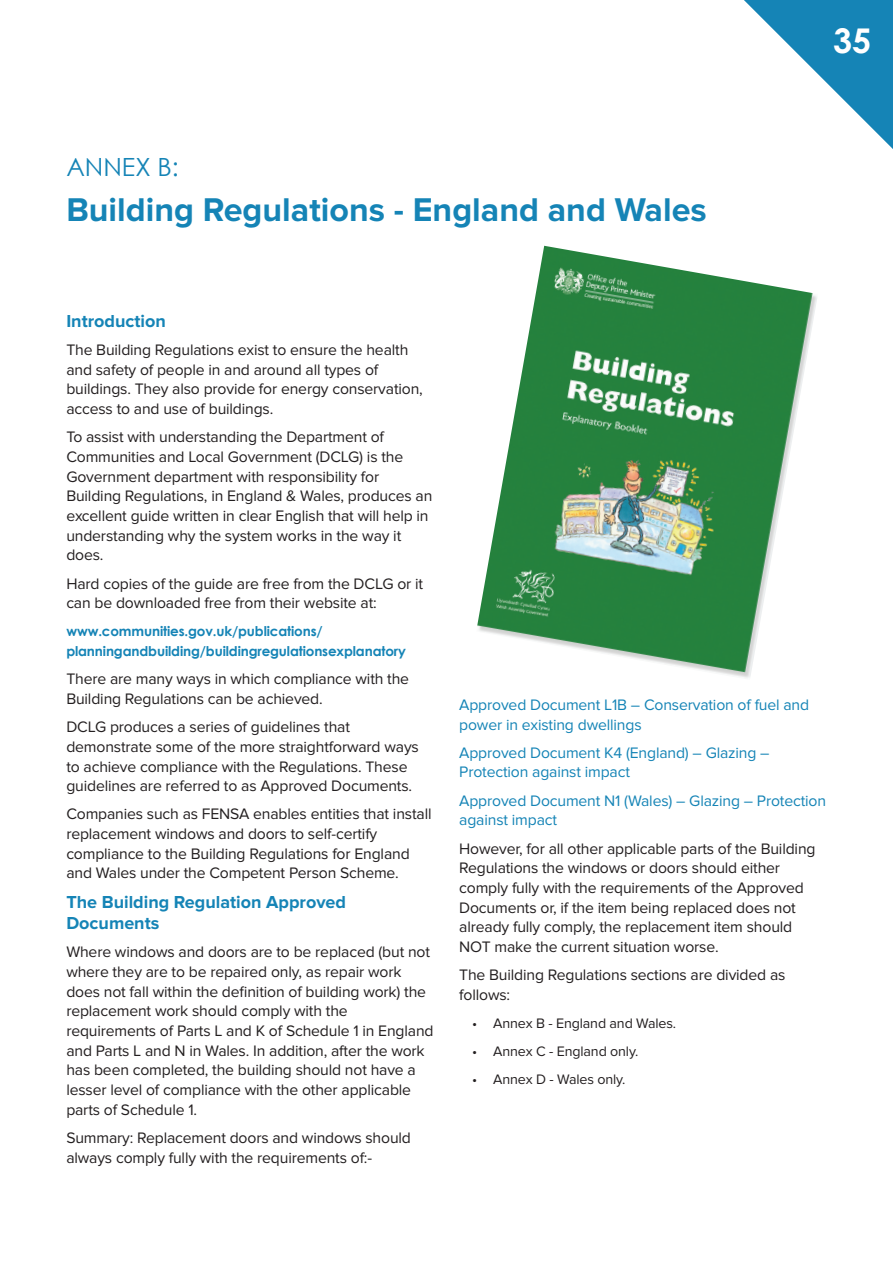
<style>
.page{position:relative;width:893px;height:1263px;background:#fff}
.page>*{position:absolute;margin:0;border:0;box-sizing:border-box;transform-origin:0 0}
.t1{font:700 34.05px "Proxima Nova";color:#1584b6}
.t2{font:700 34.05px "Century Gothic";color:#fff}
.t3{font:25.05px "Century Gothic";color:#1584b6}
.t4{font:700 18px/21px "Proxima Nova";color:#1584b6}
.t5{font:15.75px/19.6px "Proxima Nova";letter-spacing:-.01em;color:#231f20}
.t6{font:15.75px/19.6px "Proxima Nova";letter-spacing:-.01em;color:#1584b6}
.t7{font:14.25px "Proxima Nova";letter-spacing:-.01em;color:#231f20}
.t8{font:700 13.5px/19.6px "Century Gothic";letter-spacing:-.01em;color:#1584b6}
</style>
<div class="page">
<svg style="left:744px;top:0;width:149px;height:149px"></svg>
<img style="left:477px;top:246px;width:340px;height:432px">
<h1 class="t2" style="left:833px;top:15px;width:40px">35</h1>
<h2 class="t3" style="left:66px;top:150px;width:114px">ANNEX B:</h2>
<h1 class="t1" style="left:66px;top:190px;width:642px">Building Regulations - England and Wales</h1>
<p class="t4" style="left:66px;top:311px;width:101px">Introduction</p>
<p class="t5" style="left:66px;top:340px;width:358px">The Building Regulations exist to ensure the health and safety of people in and around all types of buildings. They also provide for energy conservation, access to and use of buildings.</p>
<p class="t5" style="left:66px;top:427px;width:368px">To assist with understanding the Department of Communities and Local Government (DCLG) is the Government department with responsibility for Building Regulations, in England &amp; Wales, produces an excellent guide written in clear English that will help in understanding why the system works in the way it does.</p>
<p class="t5" style="left:66px;top:574px;width:358px">Hard copies of the guide are free from the DCLG or it can be downloaded free from their website at:</p>
<p class="t8" style="left:66px;top:621px;width:341px">www.communities.gov.uk/publications/ planningandbuilding/buildingregulationsexplanatory</p>
<p class="t5" style="left:66px;top:669px;width:344px">There are many ways in which compliance with the<br>Building Regulations can be achieved.</p>
<p class="t5" style="left:66px;top:717px;width:354px">DCLG produces a series of guidelines that demonstrate some of the more straightforward ways to achieve compliance with the Regulations. These guidelines are referred to as Approved Documents.</p>
<p class="t5" style="left:66px;top:804px;width:367px">Companies such as FENSA enables entities that install replacement windows and doors to self-certify compliance to the Building Regulations for England and Wales under the Competent Person Scheme.</p>
<p class="t4" style="left:66px;top:892px;width:281px">The Building Regulation Approved<br>Documents</p>
<p class="t5" style="left:66px;top:942px;width:369px">Where windows and doors are to be replaced (but not where they are to be repaired only, as repair work does not fall within the definition of building work) the replacement work should comply with the requirements of Parts L and K of Schedule 1 in England and Parts L and N in Wales. In addition, after the work has been completed, the building should not have a lesser level of compliance with the other applicable parts of Schedule 1.</p>
<p class="t5" style="left:66px;top:1128px;width:346px">Summary: Replacement doors and windows should always comply fully with the requirements of:-</p>
<p class="t6" style="left:459px;top:695px;width:351px">Approved Document L1B – Conservation of fuel and power in existing dwellings</p>
<p class="t6" style="left:459px;top:743px;width:312px">Approved Document K4 (England) – Glazing –<br>Protection against impact</p>
<p class="t6" style="left:459px;top:791px;width:368px">Approved Document N1 (Wales) – Glazing – Protection against impact</p>
<p class="t5" style="left:459px;top:839px;width:358px">However, for all other applicable parts of the Building Regulations the windows or doors should either comply fully with the requirements of the Approved Documents or, if the item being replaced does not already fully comply, the replacement item should NOT make the current situation worse.</p>
<p class="t5" style="left:459px;top:965px;width:328px">The Building Regulations sections are divided as follows:</p>
<p class="t7" style="left:472px;top:1015px;width:206px">• Annex B - England and Wales.</p>
<p class="t7" style="left:472px;top:1043px;width:168px">• Annex C - England only.</p>
<p class="t7" style="left:472px;top:1071px;width:155px">• Annex D - Wales only.</p>
</div>
